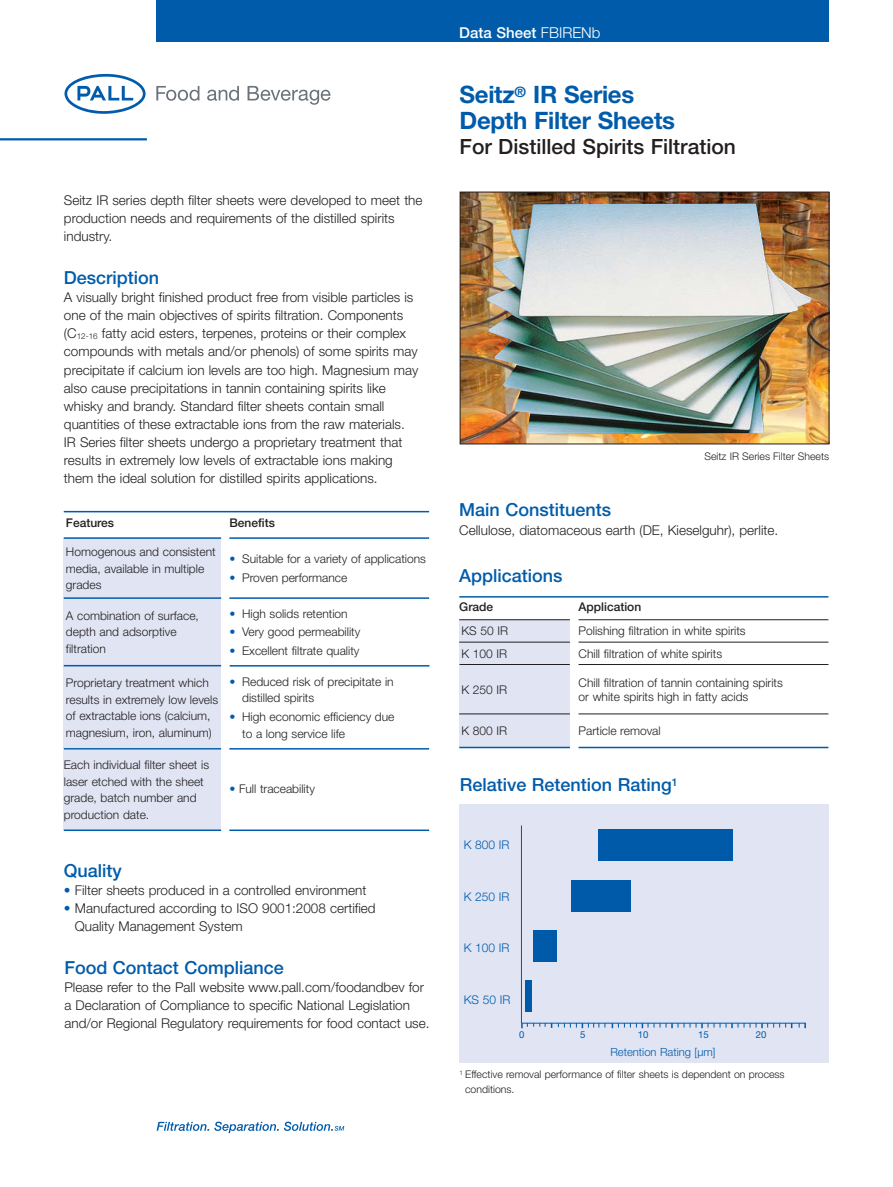
<style>
.page{position:relative;width:893px;height:1187px;background:#fff}
.page>*{position:absolute;margin:0;border:0;box-sizing:border-box;transform-origin:0 0}
.t1{font:700 24px/25.5px "Helvetica Neue";letter-spacing:-.01em;color:#005cab}
.t2{font:500 21px "Helvetica Neue LT Std";color:#231f20}
.t3{font:500 18px "Helvetica Neue LT Std";color:#005cab}
.t4{font:500 15px "Helvetica Neue LT Std";color:#fff}
.t5{font:300 13.5px/18px "Helvetica Neue";color:#231f20}
.t6{font:300 12px/16.5px "Helvetica Neue";color:#231f20}
.t7{font:500 12px "Helvetica Neue LT Std";color:#231f20}
.t8{font:300 12px "Helvetica Neue";color:#005cab}
.t9{font:300 11.25px "Helvetica Neue";color:#005cab}
.t10{font:300 10.5px/14.9px "Helvetica Neue";color:#231f20}
.t11{font:9.6px "Helvetica Neue";color:#005cab}
.s1{font-size:8.1px}
.s2{color:#005cab}
.s3{color:#fff}
.s4{font-family:"Helvetica Neue";font-weight:300}
</style>
<div class="page">
<div style="left:459px;top:619px;width:111px;height:23px;background:#e0e4f3"></div>
<div style="left:459px;top:642px;width:111px;height:22px;background:#e0e4f3"></div>
<div style="left:459px;top:664px;width:111px;height:49px;background:#e0e4f3"></div>
<div style="left:459px;top:714px;width:111px;height:32px;background:#e0e4f3"></div>
<hr style="left:459px;top:596px;width:369px;height:1px;background:#005cab">
<hr style="left:459px;top:619px;width:111px;height:1px;background:#231f20">
<hr style="left:579px;top:619px;width:249px;height:1px;background:#231f20">
<hr style="left:459px;top:642px;width:111px;height:1px;background:#231f20">
<hr style="left:579px;top:642px;width:249px;height:1px;background:#231f20">
<hr style="left:579px;top:664px;width:249px;height:1px;background:#231f20">
<hr style="left:459px;top:713px;width:111px;height:1px;background:#231f20">
<hr style="left:579px;top:713px;width:249px;height:1px;background:#231f20">
<hr style="left:459px;top:746px;width:111px;height:2px;background:#005cab">
<hr style="left:579px;top:746px;width:249px;height:2px;background:#005cab">
<svg style="left:64px;top:74px;width:82px;height:40px"></svg>
<svg style="left:156px;top:86px;width:43px;height:15px"></svg>
<svg style="left:207px;top:86px;width:32px;height:15px"></svg>
<svg style="left:248px;top:86px;width:82px;height:19px"></svg>
<hr style="left:0;top:138px;width:147px;height:2px;background:#005cab">
<div style="left:157px;top:0;width:672px;height:42px;background:#005cab"></div>
<svg style="left:157px;top:1121px;width:187px;height:11px"></svg>
<div style="left:64px;top:538px;width:157px;height:60px;background:#e0e4f3"></div>
<div style="left:64px;top:598px;width:157px;height:67px;background:#e0e4f3"></div>
<div style="left:64px;top:665px;width:157px;height:83px;background:#e0e4f3"></div>
<div style="left:64px;top:749px;width:157px;height:80px;background:#e0e4f3"></div>
<hr style="left:64px;top:511px;width:365px;height:1px;background:#005cab">
<hr style="left:64px;top:537px;width:157px;height:2px;background:#005cab">
<hr style="left:229px;top:537px;width:200px;height:2px;background:#005cab">
<hr style="left:64px;top:597px;width:157px;height:2px;background:#005cab">
<hr style="left:229px;top:597px;width:200px;height:2px;background:#005cab">
<hr style="left:64px;top:665px;width:157px;height:1px;background:#005cab">
<hr style="left:64px;top:748px;width:157px;height:1px;background:#005cab">
<hr style="left:229px;top:748px;width:200px;height:1px;background:#005cab">
<hr style="left:64px;top:829px;width:157px;height:2px;background:#005cab">
<hr style="left:229px;top:829px;width:200px;height:2px;background:#005cab">
<img style="left:462px;top:194px;width:365px;height:248px">
<div style="left:460px;top:192px;width:369px;height:252px;border:1px solid #231f20"></div>
<div style="left:459px;top:803px;width:370px;height:259px;background:#e0e4f3"></div>
<div style="left:598px;top:829px;width:135px;height:31px;background:#005aaa"></div>
<div style="left:571px;top:880px;width:59px;height:31px;background:#005aaa"></div>
<div style="left:534px;top:930px;width:23px;height:31px;background:#005aaa"></div>
<div style="left:525px;top:980px;width:6px;height:31px;background:#005aaa"></div>
<hr style="left:521px;top:825px;width:1px;height:198px;background:#005aaa">
<hr style="left:521px;top:1022px;width:285px;height:1px;background:#005aaa">
<svg style="left:558px;top:1022px;width:47px;height:6px"></svg>
<svg style="left:612px;top:1022px;width:180px;height:6px"></svg>
<svg style="left:799px;top:1022px;width:7px;height:6px"></svg>
<svg style="left:521px;top:1022px;width:31px;height:6px"></svg>
<img style="left:486px;top:203px;width:326px;height:231px">
<hr style="left:460px;top:664px;width:110px;height:1px;background:#231f20">
<hr style="left:230px;top:665px;width:199px;height:1px;background:#005cab">
<p class="t5" style="left:64px;top:192px;width:360px">Seitz IR series depth filter sheets were developed to meet the production needs and requirements of the distilled spirits industry.</p>
<h3 class="t3" style="left:64px;top:271px;width:97px">Description</h3>
<p class="t5" style="left:64px;top:290px;width:356px">A visually bright finished product free from visible particles is one of the main objectives of spirits filtration. Components (C<span class="s1">12-16</span> fatty acid esters, terpenes, proteins or their complex compounds with metals and/or phenols) of some spirits may precipitate if calcium ion levels are too high. Magnesium may also cause precipitations in tannin containing spirits like whisky and brandy. Standard filter sheets contain small quantities of these extractable ions from the raw materials.<br>IR Series filter sheets undergo a proprietary treatment that results in extremely low levels of extractable ions making them the ideal solution for distilled spirits applications.</p>
<p class="t7" style="left:66px;top:519px;width:50px">Features</p>
<p class="t7" style="left:229px;top:519px;width:47px">Benefits</p>
<p class="t6" style="left:66px;top:544px;width:151px">Homogenous and consistent media, available in multiple grades</p>
<p class="t6" style="left:229px;top:552px;width:198px"><span class="s2">•</span> Suitable for a variety of applications</p>
<p class="t6" style="left:229px;top:570px;width:120px"><span class="s2">•</span> Proven performance</p>
<p class="t6" style="left:66px;top:608px;width:135px">A combination of surface, depth and adsorptive filtration</p>
<p class="t6" style="left:229px;top:606px;width:120px"><span class="s2">•</span> High solids retention</p>
<p class="t6" style="left:229px;top:625px;width:133px"><span class="s2">•</span> Very good permeability</p>
<p class="t6" style="left:229px;top:643px;width:132px"><span class="s2">•</span> Excellent filtrate quality</p>
<p class="t6" style="left:66px;top:675px;width:154px">Proprietary treatment which results in extremely low levels of extractable ions (calcium, magnesium, iron, aluminum)</p>
<p class="t6" style="left:242px;top:674px;width:153px;text-indent:-13px"><span class="s2">•</span> Reduced risk of precipitate in distilled spirits</p>
<p class="t6" style="left:242px;top:709px;width:154px;text-indent:-13px"><span class="s2">•</span> High economic efficiency due to a long service life</p>
<p class="t6" style="left:64px;top:757px;width:147px">Each individual filter sheet is laser etched with the sheet grade, batch number and production date.</p>
<p class="t6" style="left:229px;top:781px;width:87px"><span class="s2">•</span> Full traceability</p>
<h3 class="t3" style="left:64px;top:863px;width:60px">Quality</h3>
<p class="t5" style="left:64px;top:882px;width:304px"><span class="s2">•</span> Filter sheets produced in a controlled environment</p>
<p class="t5" style="left:64px;top:900px;width:313px"><span class="s2">•</span> Manufactured according to ISO 9001:2008 certified</p>
<p class="t5" style="left:64px;top:918px;width:180px"><span class="s3">•</span> Quality Management System</p>
<h3 class="t3" style="left:64px;top:961px;width:221px">Food Contact Compliance</h3>
<p class="t5" style="left:64px;top:979px;width:367px">Please refer to the Pall website www.pall.com/foodandbev for a Declaration of Compliance to specific National Legislation and/or Regional Regulatory requirements for food contact use.</p>
<p class="t4" style="left:459px;top:27px;width:143px">Data Sheet <span class="s4">FBIRENb</span></p>
<h1 class="t1" style="left:460px;top:84px;width:217px">Seitz<sup>®</sup> IR Series<br>Depth Filter Sheets</h1>
<h2 class="t2" style="left:460px;top:139px;width:278px">For Distilled Spirits Filtration</h2>
<p class="t10" style="left:704px;top:450px;width:126px">Seitz IR Series Filter Sheets</p>
<h3 class="t3" style="left:459px;top:503px;width:153px">Main Constituents</h3>
<p class="t5" style="left:459px;top:522px;width:320px">Cellulose, diatomaceous earth (DE, Kieselguhr), perlite.</p>
<h3 class="t3" style="left:459px;top:568px;width:105px">Applications</h3>
<p class="t7" style="left:459px;top:602px;width:35px">Grade</p>
<p class="t7" style="left:579px;top:602px;width:64px">Application</p>
<p class="t6" style="left:461px;top:624px;width:48px">KS 50 IR</p>
<p class="t6" style="left:579px;top:624px;width:169px">Polishing filtration in white spirits</p>
<p class="t6" style="left:461px;top:646px;width:47px">K 100 IR</p>
<p class="t6" style="left:579px;top:646px;width:145px">Chill filtration of white spirits</p>
<p class="t6" style="left:461px;top:682px;width:47px">K 250 IR</p>
<p class="t6" style="left:579px;top:676px;width:206px;line-height:14.2px">Chill filtration of tannin containing spirits or white spirits high in fatty acids</p>
<p class="t6" style="left:461px;top:723px;width:47px">K 800 IR</p>
<p class="t6" style="left:579px;top:723px;width:84px">Particle removal</p>
<h3 class="t3" style="left:460px;top:778px;width:220px">Relative Retention Rating<sup>1</sup></h3>
<p class="t8" style="left:464px;top:840px;width:47px">K 800 IR</p>
<p class="t8" style="left:464px;top:892px;width:47px">K 250 IR</p>
<p class="t8" style="left:464px;top:943px;width:47px">K 100 IR</p>
<p class="t8" style="left:464px;top:995px;width:48px">KS 50 IR</p>
<p class="t11" style="left:519px;top:1030px;width:7px">0</p>
<p class="t11" style="left:580px;top:1030px;width:7px">5</p>
<p class="t11" style="left:638px;top:1030px;width:12px">10</p>
<p class="t11" style="left:698px;top:1030px;width:12px">15</p>
<p class="t11" style="left:756px;top:1030px;width:12px">20</p>
<p class="t9" style="left:610px;top:1047px;width:107px">Retention Rating [μm]</p>
<p class="t10" style="left:465px;top:1067px;width:321px;text-indent:-6px"><sup>1</sup> Effective removal performance of filter sheets is dependent on process conditions.</p>
</div>
